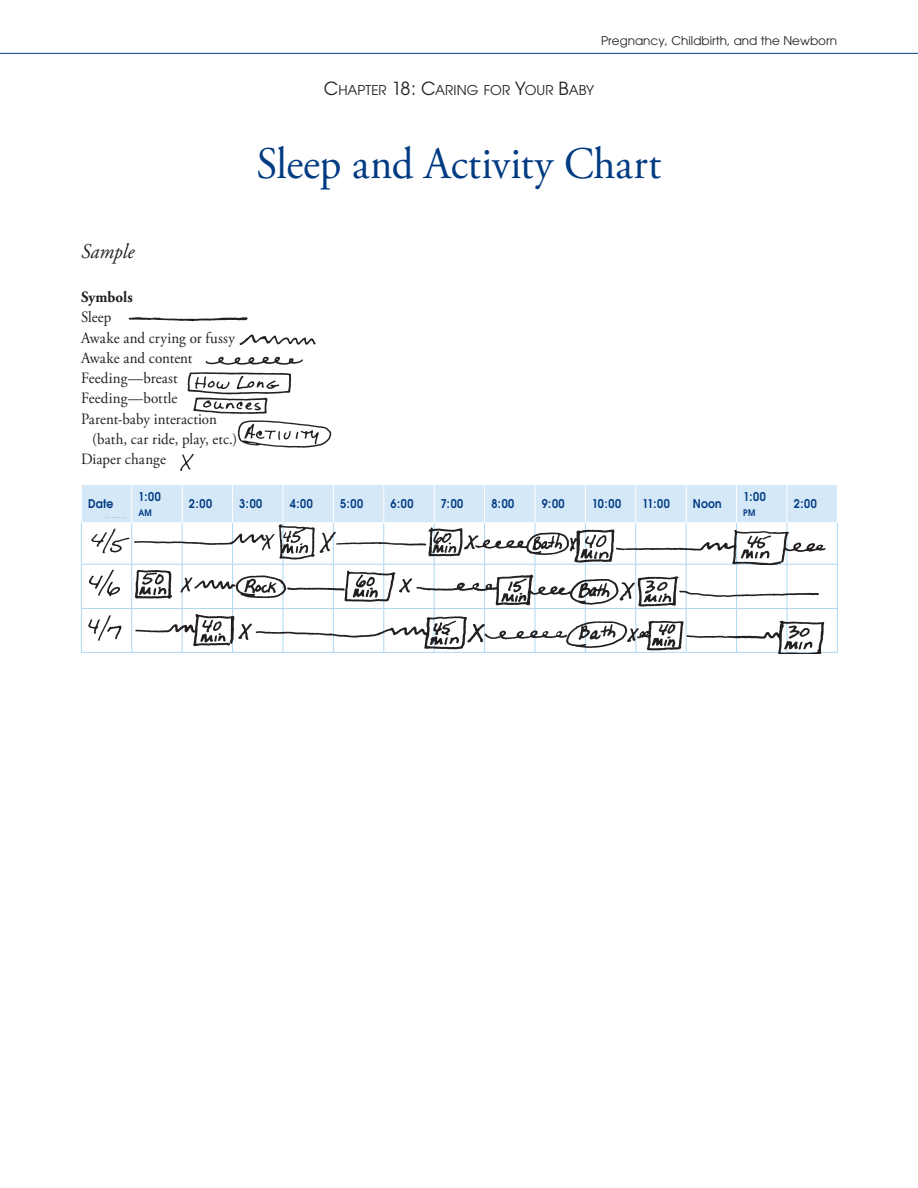
<style>
.page{position:relative;width:918px;height:1188px;background:#fff}
.page>*{position:absolute;margin:0;border:0;box-sizing:border-box;transform-origin:0 0}
.t1{font:45px "Adobe Garamond Pro";color:#013b82;scale:.95 1}
.t2{font:italic 21px "Adobe Garamond Pro";color:#231f20;scale:.95 1}
.t3{font:15.75px/20.2px "Adobe Garamond Pro";letter-spacing:.005em;color:#231f20;scale:.95 1}
.t4{font:700 15.75px "Adobe Garamond Pro";color:#231f20;scale:.95 1}
.t5{font:13.5px "Avant Garde";letter-spacing:.005em;color:#231f20}
.t6{font:600 12px "Avant Garde";letter-spacing:.05em;color:#013b82;scale:.9 1}
.t7{font:12px "Avant Garde";color:#231f20}
.t8{font:600 9px "Avant Garde";color:#013b82;scale:.9 1}
.s1{font-size:18px}
</style>
<div class="page">
<hr style="left:0;top:53px;width:917px;height:1px;background:#013b82">
<div style="left:82px;top:485px;width:755px;height:32px;background:#d4e8f8"></div>
<hr style="left:132px;top:485px;width:1px;height:38px;background:#fff">
<hr style="left:182px;top:485px;width:1px;height:38px;background:#fff">
<hr style="left:232px;top:485px;width:1px;height:38px;background:#fff">
<hr style="left:283px;top:485px;width:1px;height:38px;background:#fff">
<hr style="left:333px;top:485px;width:1px;height:38px;background:#fff">
<hr style="left:384px;top:485px;width:1px;height:38px;background:#fff">
<hr style="left:434px;top:485px;width:1px;height:38px;background:#fff">
<hr style="left:484px;top:485px;width:1px;height:38px;background:#fff">
<hr style="left:535px;top:485px;width:1px;height:38px;background:#fff">
<hr style="left:585px;top:485px;width:1px;height:38px;background:#fff">
<hr style="left:636px;top:485px;width:1px;height:38px;background:#fff">
<hr style="left:686px;top:485px;width:1px;height:38px;background:#fff">
<hr style="left:736px;top:485px;width:1px;height:38px;background:#fff">
<hr style="left:787px;top:485px;width:1px;height:38px;background:#fff">
<hr style="left:837px;top:523px;width:1px;height:41px;background:#add7f3">
<hr style="left:787px;top:564px;width:51px;height:1px;background:#add7f3">
<hr style="left:837px;top:565px;width:1px;height:43px;background:#add7f3">
<hr style="left:787px;top:608px;width:51px;height:1px;background:#add7f3">
<hr style="left:837px;top:609px;width:1px;height:43px;background:#add7f3">
<hr style="left:787px;top:652px;width:51px;height:1px;background:#add7f3">
<img style="left:128px;top:317px;width:188px;height:48px">
<img style="left:180px;top:372px;width:152px;height:99px">
<img style="left:81px;top:517px;width:756px;height:137px">
<p class="t7" style="left:601px;top:33px;width:237px">Pregnancy, Childbirth, and the Newborn</p>
<p class="t5" style="left:324px;top:82px;width:264px"><span class="s1">C</span>HAPTER <span class="s1">18: C</span>ARING FOR <span class="s1">Y</span>OUR <span class="s1">B</span>ABY</p>
<h1 class="t1" style="left:257px;top:137px;width:428px">Sleep and Activity Chart</h1>
<h2 class="t2" style="left:81px;top:238px;width:58px">Sample</h2>
<p class="t4" style="left:81px;top:288px;width:56px">Symbols</p>
<p class="t3" style="left:81px;top:308px;width:164px">Sleep<br>Awake and crying or fussy<br>Awake and content<br>Feeding—breast<br>Feeding—bottle<br>Parent-baby interaction</p>
<p class="t3" style="left:81px;top:429px;width:166px;text-indent:11px">(bath, car ride, play, etc.)<br>Diaper change</p>
<p class="t6" style="left:88px;top:496px;width:30px">Date</p>
<p class="t6" style="left:139px;top:489px;width:26px">1:00</p>
<p class="t8" style="left:139px;top:507px;width:16px">AM</p>
<p class="t6" style="left:189px;top:496px;width:27px">2:00</p>
<p class="t6" style="left:239px;top:496px;width:27px">3:00</p>
<p class="t6" style="left:290px;top:496px;width:27px">4:00</p>
<p class="t6" style="left:340px;top:496px;width:27px">5:00</p>
<p class="t6" style="left:391px;top:496px;width:27px">6:00</p>
<p class="t6" style="left:441px;top:496px;width:26px">7:00</p>
<p class="t6" style="left:491px;top:496px;width:27px">8:00</p>
<p class="t6" style="left:542px;top:496px;width:27px">9:00</p>
<p class="t6" style="left:592px;top:496px;width:34px">10:00</p>
<p class="t6" style="left:643px;top:496px;width:32px">11:00</p>
<p class="t6" style="left:693px;top:496px;width:34px">Noon</p>
<p class="t6" style="left:743px;top:489px;width:26px">1:00</p>
<p class="t8" style="left:743px;top:507px;width:15px">PM</p>
<p class="t6" style="left:794px;top:496px;width:27px">2:00</p>
</div>
